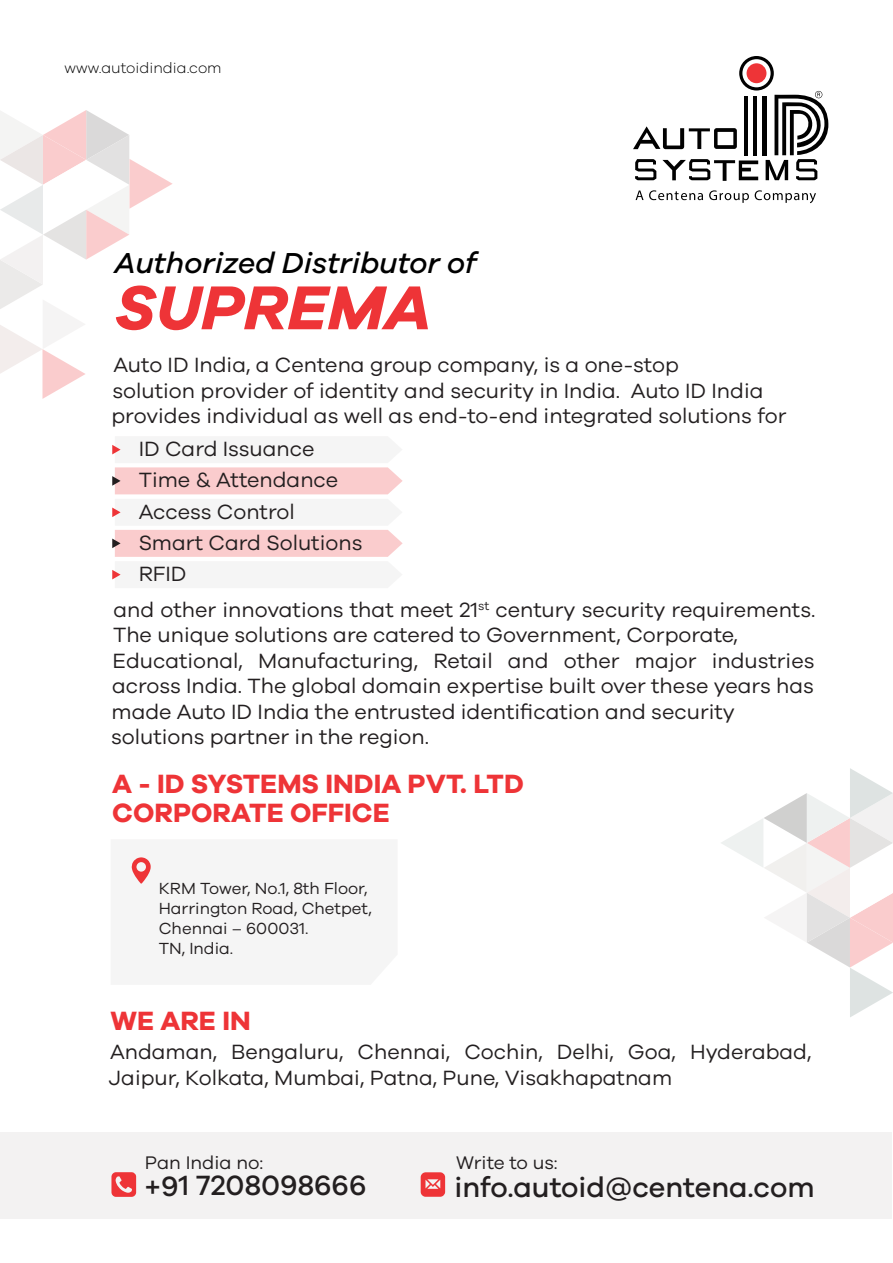
<style>
.page{position:relative;width:893px;height:1263px;background:#fff}
.page>*{position:absolute;margin:0;border:0;box-sizing:border-box;transform-origin:0 0}
.t1{font:italic 700 63.9px "Galano Grotesque";color:#ee3437}
.t2{font:italic 500 29.85px "Galano Grotesque";color:#000}
.t3{font:500 28.65px "Galano Grotesque";color:#231f20}
.t4{font:700 27.3px "Galano Grotesque";color:#ee3437}
.t5{font:21.3px/25.5px "Galano Grotesque";color:#231f20}
.t6{font:18.75px "Galano Grotesque";color:#231f20}
.t7{font:16.65px/20px "Galano Grotesque";color:#231f20}
.t8{font:300 15.15px "Galano Grotesque";color:#010101}
</style>
<div class="page">
<div style="left:1px;top:1132px;width:891px;height:86px;background:#f3f2f2"></div>
<svg style="left:0;top:110px;width:173px;height:289px"></svg>
<svg style="left:721px;top:768px;width:172px;height:249px"></svg>
<svg style="left:111px;top:1172px;width:25px;height:25px"></svg>
<svg style="left:421px;top:1172px;width:24px;height:25px"></svg>
<svg style="left:633px;top:56px;width:196px;height:125px"></svg>
<svg style="left:636px;top:190px;width:67px;height:10px"></svg>
<svg style="left:709px;top:190px;width:40px;height:13px"></svg>
<svg style="left:755px;top:190px;width:61px;height:13px"></svg>
<svg style="left:131px;top:857px;width:20px;height:27px"></svg>
<svg style="left:112px;top:445px;width:291px;height:135px"></svg>
<p class="t8" style="left:65px;top:59px;width:159px">www.autoidindia.com</p>
<h2 class="t2" style="left:115px;top:245px;width:363px">Authorized Distributor of</h2>
<h1 class="t1" style="left:115px;top:268px;width:318px">SUPREMA</h1>
<p class="t5" style="left:111px;top:351px;width:677px">Auto ID India, a Centena group company, is a one-stop<br>solution provider of identity and security in India. Auto ID India provides individual as well as end-to-end integrated solutions for</p>
<p class="t5" style="left:139px;top:433px;width:225px;line-height:31.2px">ID Card Issuance<br>Time &amp; Attendance<br>Access Control<br>Smart Card Solutions<br>RFID</p>
<p class="t5" style="left:111px;top:596px;width:706px">and other innovations that meet 21<sup>st</sup> century security requirements.<br>The unique solutions are catered to Government, Corporate, Educational, Manufacturing, Retail and other major industries across India. The global domain expertise built over these years has made Auto ID India the entrusted identification and security solutions partner in the region.</p>
<p class="t4" style="left:112px;top:767px;width:413px">A - ID SYSTEMS INDIA PVT. LTD</p>
<p class="t4" style="left:112px;top:796px;width:279px">CORPORATE OFFICE</p>
<p class="t7" style="left:159px;top:878px;width:215px">KRM Tower, No.1, 8th Floor,<br>Harrington Road, Chetpet,<br>Chennai – 600031.<br>TN, India.</p>
<p class="t4" style="left:111px;top:1004px;width:142px">WE ARE IN</p>
<p class="t5" style="left:109px;top:1038px;width:704px">Andaman, Bengaluru, Chennai, Cochin, Delhi, Goa, Hyderabad,<br>Jaipur, Kolkata, Mumbai, Patna, Pune, Visakhapatnam</p>
<p class="t6" style="left:145px;top:1151px;width:120px">Pan India no:</p>
<h3 class="t3" style="left:144px;top:1168px;width:224px">+91 7208098666</h3>
<p class="t6" style="left:456px;top:1151px;width:103px">Write to us:</p>
<h3 class="t3" style="left:454px;top:1170px;width:362px">info.autoid@centena.com</h3>
</div>
